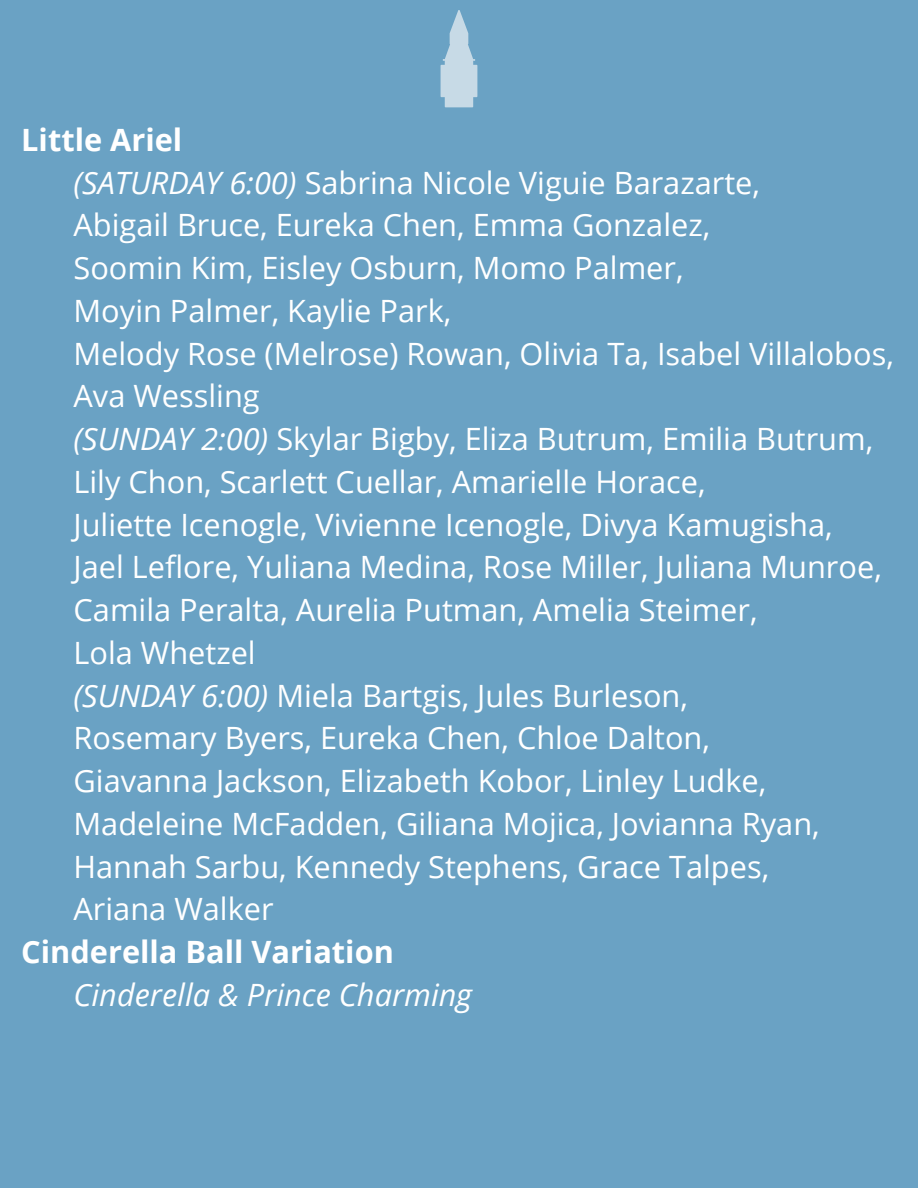
<style>
.page{position:relative;width:918px;height:1188px;background:#6aa2c4}
.page>*{position:absolute;margin:0;border:0;box-sizing:border-box;transform-origin:0 0}
.t1{font:30.75px "Open Sans";color:#fff}
.t2{font:700 30.75px "Open Sans";color:#fff}
.t3{font:italic 30.75px "Open Sans";color:#fff}
.s1{font-style:italic}
</style>
<div class="page">
<svg style="left:441px;top:10px;width:36px;height:97px"></svg>
<p class="t2" style="left:21px;top:118px;width:163px">Little Ariel</p>
<p class="t1" style="left:74px;top:161px;width:688px"><span class="s1">(SATURDAY 6:00)</span> Sabrina Nicole Viguie Barazarte,</p>
<p class="t1" style="left:74px;top:204px;width:638px">Abigail Bruce, Eureka Chen, Emma Gonzalez,</p>
<p class="t1" style="left:74px;top:246px;width:612px">Soomin Kim, Eisley Osburn, Momo Palmer,</p>
<p class="t1" style="left:74px;top:289px;width:379px">Moyin Palmer, Kaylie Park,</p>
<p class="t1" style="left:74px;top:332px;width:822px">Melody Rose (Melrose) Rowan, Olivia Ta, Isabel Villalobos,</p>
<p class="t1" style="left:74px;top:375px;width:188px">Ava Wessling</p>
<p class="t1" style="left:74px;top:417px;width:801px"><span class="s1">(SUNDAY 2:00)</span> Skylar Bigby, Eliza Butrum, Emilia Butrum,</p>
<p class="t1" style="left:74px;top:460px;width:634px">Lily Chon, Scarlett Cuellar, Amarielle Horace,</p>
<p class="t1" style="left:74px;top:503px;width:761px">Juliette Icenogle, Vivienne Icenogle, Divya Kamugisha,</p>
<p class="t1" style="left:74px;top:546px;width:810px">Jael Leflore, Yuliana Medina, Rose Miller, Juliana Munroe,</p>
<p class="t1" style="left:74px;top:588px;width:686px">Camila Peralta, Aurelia Putman, Amelia Steimer,</p>
<p class="t1" style="left:74px;top:631px;width:184px">Lola Whetzel</p>
<p class="t1" style="left:74px;top:674px;width:616px"><span class="s1">(SUNDAY 6:00)</span> Miela Bartgis, Jules Burleson,</p>
<p class="t1" style="left:74px;top:717px;width:638px">Rosemary Byers, Eureka Chen, Chloe Dalton,</p>
<p class="t1" style="left:74px;top:759px;width:694px">Giavanna Jackson, Elizabeth Kobor, Linley Ludke,</p>
<p class="t1" style="left:74px;top:802px;width:748px">Madeleine McFadden, Giliana Mojica, Jovianna Ryan,</p>
<p class="t1" style="left:74px;top:845px;width:697px">Hannah Sarbu, Kennedy Stephens, Grace Talpes,</p>
<p class="t1" style="left:74px;top:888px;width:202px">Ariana Walker</p>
<p class="t2" style="left:21px;top:930px;width:374px">Cinderella Ball Variation</p>
<p class="t3" style="left:74px;top:973px;width:400px">Cinderella &amp; Prince Charming</p>
</div>
